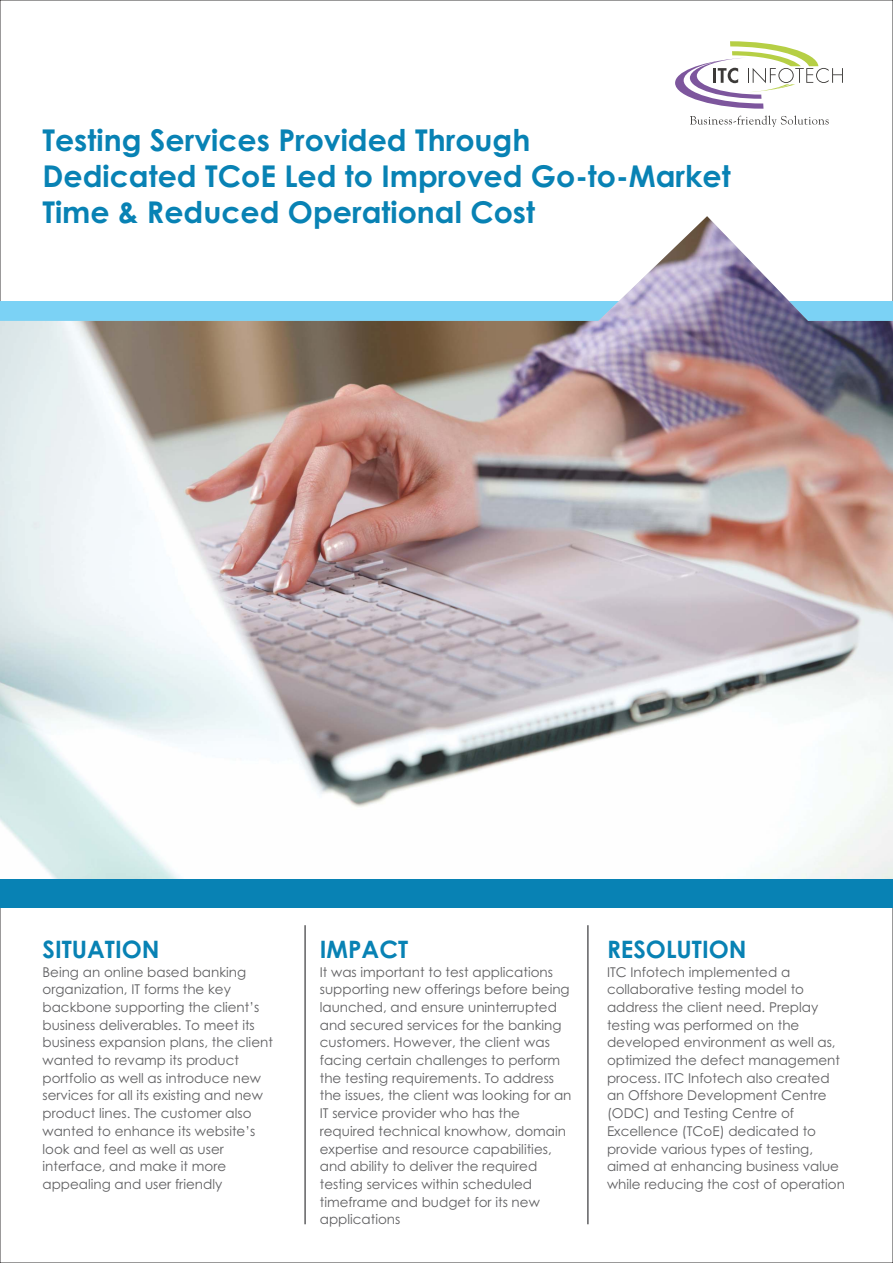
<style>
.page{position:relative;width:893px;height:1263px;background:#fff}
.page>*{position:absolute;margin:0;border:0;box-sizing:border-box;transform-origin:0 0}
.t1{font:700 30px/36.3px "Century Gothic";color:#0882b4}
.t2{font:700 24px "Century Gothic";color:#0882b4}
.t3{font:13.5px/17.7px "Century Gothic";color:#606062}
</style>
<div class="page">
<img style="left:0;top:216px;width:893px;height:663px">
<hr style="left:587px;top:925px;width:2px;height:299px;background:#606062">
<svg style="left:690px;top:116px;width:139px;height:11px"></svg>
<svg style="left:675px;top:41px;width:168px;height:68px"></svg>
<hr style="left:304px;top:925px;width:2px;height:299px;background:#606062">
<div style="left:0;top:879px;width:893px;height:28px;background:#0882b4"></div>
<h1 class="t1" style="left:43px;top:124px;width:690px">Testing Services Provided Through<br>Dedicated TCoE Led to Improved Go-to-Market<br>Time &amp; Reduced Operational Cost</h1>
<h2 class="t2" style="left:43px;top:940px;width:119px">SITUATION</h2>
<p class="t3" style="left:43px;top:964px;width:232px">Being an online based banking organization, IT forms the key backbone supporting the client’s business deliverables. To meet its business expansion plans, the client wanted to revamp its product portfolio as well as introduce new services for all its existing and new product lines. The customer also wanted to enhance its website’s look and feel as well as user interface, and make it more appealing and user friendly</p>
<h2 class="t2" style="left:320px;top:940px;width:90px">IMPACT</h2>
<p class="t3" style="left:320px;top:964px;width:253px">It was important to test applications supporting new offerings before being launched, and ensure uninterrupted and secured services for the banking customers. However, the client was facing certain challenges to perform the testing requirements. To address the issues, the client was looking for an IT service provider who has the required technical knowhow, domain expertise and resource capabilities, and ability to deliver the required testing services within scheduled timeframe and budget for its new applications</p>
<h2 class="t2" style="left:607px;top:940px;width:141px">RESOLUTION</h2>
<p class="t3" style="left:607px;top:964px;width:239px">ITC Infotech implemented a collaborative testing model to address the client need. Preplay testing was performed on the developed environment as well as, optimized the defect management process. ITC Infotech also created an Offshore Development Centre (ODC) and Testing Centre of<br>Excellence (TCoE) dedicated to provide various types of testing, aimed at enhancing business value while reducing the cost of operation</p>
</div>
